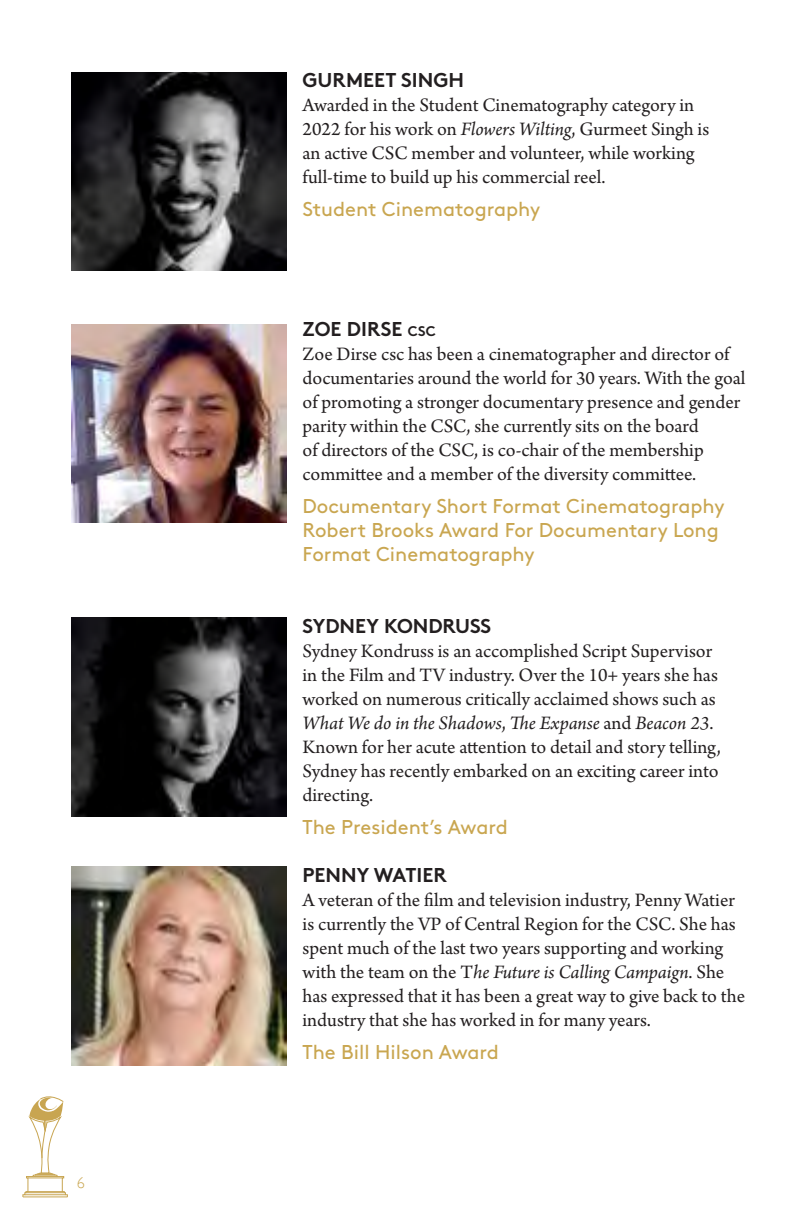
<style>
.page{position:relative;width:792px;height:1224px;background:#fff}
.page>*{position:absolute;margin:0;border:0;box-sizing:border-box;transform-origin:0 0}
.t1{font:20px/24px "Arno Pro";color:#231f20}
.t2{font:20px/24px "Brown Std";color:#c9a650}
.t3{font:700 20px "Brown Std";color:#231f20}
.t4{font:300 16px "Gill Sans";color:#c9a650}
.s1{font-style:italic}
.s2{font-size:14px}
</style>
<div class="page">
<img style="left:72px;top:72px;width:215px;height:199px">
<img style="left:72px;top:324px;width:215px;height:199px">
<img style="left:72px;top:618px;width:215px;height:198px">
<img style="left:72px;top:867px;width:215px;height:199px">
<hr style="left:23px;top:1197px;width:44px;height:1px;background:#c8a551">
<svg style="left:23px;top:1096px;width:45px;height:101px"></svg>
<p class="t4" style="left:77px;top:1170px;width:9px">6</p>
<p class="t3" style="left:303px;top:68px;width:163px">GURMEET SINGH</p>
<p class="t1" style="left:303px;top:94px;width:408px">Awarded in the Student Cinematography category in 2022 for his work on <span class="s1">Flowers Wilting</span>, Gurmeet Singh is an active CSC member and volunteer, while working full-time to build up his commercial reel.</p>
<p class="t2" style="left:303px;top:197px;width:239px">Student Cinematography</p>
<p class="t3" style="left:303px;top:317px;width:135px">ZOE DIRSE <span class="s2">CSC</span></p>
<p class="t1" style="left:303px;top:343px;width:444px">Zoe Dirse csc has been a cinematographer and director of documentaries around the world for 30 years. With the goal of promoting a stronger documentary presence and gender parity within the CSC, she currently sits on the board<br>of directors of the CSC, is co-chair of the membership committee and a member of the diversity committee.</p>
<p class="t2" style="left:303px;top:494px;width:424px">Documentary Short Format Cinematography<br>Robert Brooks Award For Documentary Long<br>Format Cinematography</p>
<p class="t3" style="left:303px;top:614px;width:190px">SYDNEY KONDRUSS</p>
<p class="t1" style="left:303px;top:640px;width:420px">Sydney Kondruss is an accomplished Script Supervisor in the Film and TV industry. Over the 10+ years she has worked on numerous critically acclaimed shows such as <span class="s1">What We do in the Shadows</span>, <span class="s1">The Expanse</span> and <span class="s1">Beacon 23</span>.<br>Known for her acute attention to detail and story telling, Sydney has recently embarked on an exciting career into directing.</p>
<p class="t2" style="left:303px;top:815px;width:207px">The President’s Award</p>
<p class="t3" style="left:303px;top:863px;width:146px">PENNY WATIER</p>
<p class="t1" style="left:303px;top:889px;width:444px">A veteran of the film and television industry, Penny Watier is currently the VP of Central Region for the CSC. She has spent much of the last two years supporting and working with the team on the T<span class="s1">he Future is Calling Campaign</span>. She has expressed that it has been a great way to give back to the industry that she has worked in for many years.</p>
<p class="t2" style="left:303px;top:1040px;width:198px">The Bill Hilson Award</p>
</div>
